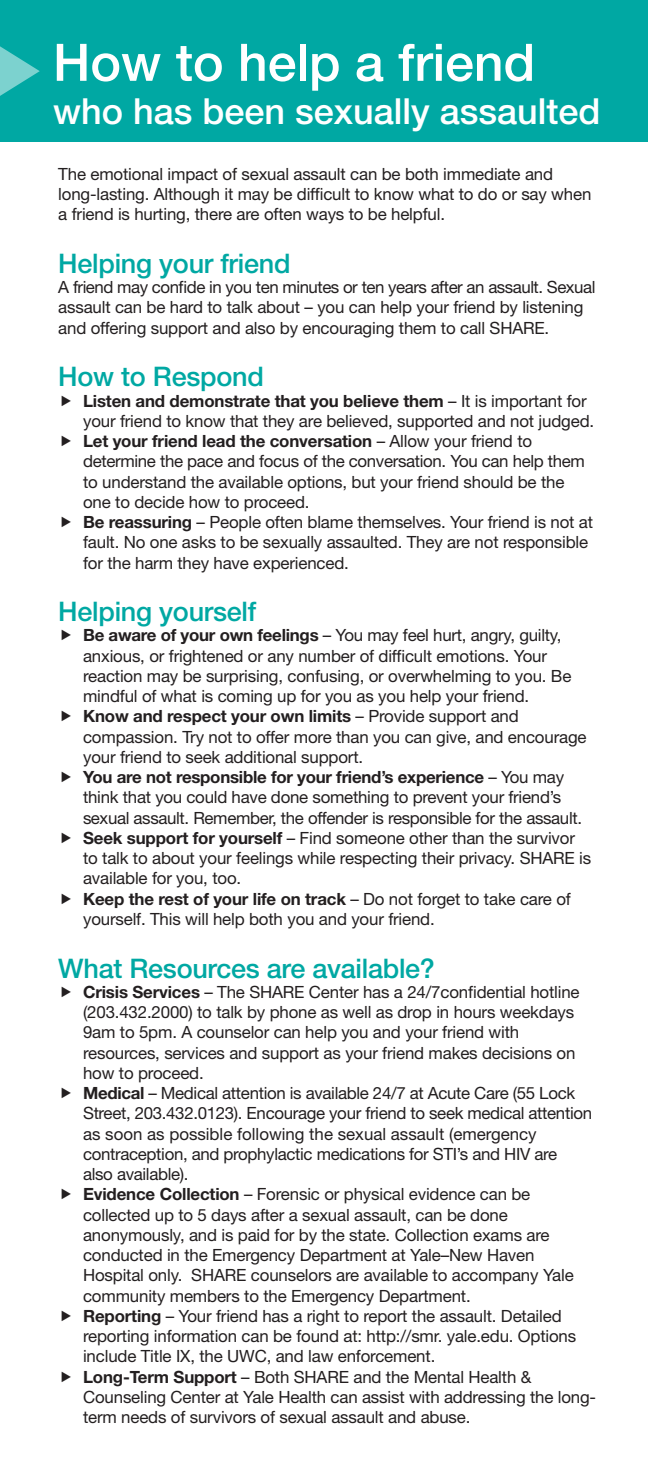
<style>
.page{position:relative;width:648px;height:1458px;background:#fff}
.page>*{position:absolute;margin:0;border:0;box-sizing:border-box;transform-origin:0 0}
.t1{font:500 51.75px "Helvetica Neue LT Std";color:#fff}
.t2{font:500 36px "Helvetica Neue LT Std";color:#fff}
.t3{font:500 27px "Helvetica Neue LT Std";letter-spacing:-.01em;color:#00a8a3}
.t4{font:16.88px/20.2px "Helvetica Neue LT Std";letter-spacing:-.01em;color:#231f20}
.t5{font:700 16.88px "Helvetica Neue LT Std";letter-spacing:-.01em;color:#231f20}
.s1{font-weight:700}
.s2{font-weight:400}
</style>
<div class="page">
<div style="left:0;top:0;width:648px;height:142px;background:#00a8a3"></div>
<svg style="left:0;top:46px;width:40px;height:50px"></svg>
<p class="t1" style="left:53px;top:32px;width:484px">How to help a friend</p>
<p class="t2" style="left:53px;top:90px;width:549px">who has been sexually assaulted</p>
<p class="t4" style="left:58px;top:163px;width:535px">The emotional impact of sexual assault can be both immediate and long-lasting. Although it may be difficult to know what to do or say when a friend is hurting, there are often ways to be helpful.</p>
<p class="t3" style="left:58px;top:247px;width:234px">Helping your friend</p>
<p class="t4" style="left:58px;top:277px;width:539px">A friend may confide in you ten minutes or ten years after an assault. Sexual assault can be hard to talk about – you can help your friend by listening and offering support and also by encouraging them to call SHARE.</p>
<p class="t3" style="left:58px;top:361px;width:207px">How to Respond</p>
<p class="t4" style="left:83px;top:390px;width:513px"><span class="s1">Listen and demonstrate that you believe them</span> – It is important for your friend to know that they are believed, supported and not judged.</p>
<p class="t4" style="left:83px;top:431px;width:503px"><span class="s1">Let your friend lead the conversation</span> – Allow your friend to determine the pace and focus of the conversation. You can help them</p>
<p class="t4" style="left:83px;top:471px;width:483px">to understand the available options, but your friend should be the</p>
<p class="t4" style="left:83px;top:491px;width:228px">one to decide how to proceed.</p>
<p class="t4" style="left:83px;top:512px;width:512px"><span class="s1">Be reassuring</span> – People often blame themselves. Your friend is not at</p>
<p class="t4" style="left:83px;top:532px;width:507px">fault. No one asks to be sexually assaulted. They are not responsible</p>
<p class="t4" style="left:83px;top:552px;width:267px">for the harm they have experienced.</p>
<p class="t3" style="left:58px;top:595px;width:200px">Helping yourself</p>
<p class="t4" style="left:83px;top:625px;width:480px"><span class="s1">Be aware of your own feelings</span> – You may feel hurt, angry, guilty, anxious, or frightened or any number of difficult emotions. Your</p>
<p class="t4" style="left:83px;top:666px;width:490px">reaction may be surprising, confusing, or overwhelming to you. Be</p>
<p class="t4" style="left:83px;top:686px;width:448px">mindful of what is coming up for you as you help your friend.</p>
<p class="t5" style="left:83px;top:706px;width:437px">Know and respect your own limits <span class="s2">– Provide support and</span></p>
<p class="t4" style="left:83px;top:726px;width:505px">compassion. Try not to offer more than you can give, and encourage</p>
<p class="t4" style="left:83px;top:747px;width:282px">your friend to seek additional support.</p>
<p class="t5" style="left:83px;top:767px;width:483px">You are not responsible for your friend’s experience <span class="s2">– You may</span></p>
<p class="t4" style="left:83px;top:787px;width:480px">think that you could have done something to prevent your friend’s</p>
<p class="t4" style="left:83px;top:807px;width:501px">sexual assault. Remember, the offender is responsible for the assault.</p>
<p class="t4" style="left:83px;top:828px;width:493px"><span class="s1">Seek support for yourself</span> – Find someone other than the survivor</p>
<p class="t4" style="left:83px;top:848px;width:510px">to talk to about your feelings while respecting their privacy. SHARE is</p>
<p class="t4" style="left:83px;top:868px;width:160px">available for you, too.</p>
<p class="t5" style="left:83px;top:888px;width:489px">Keep the rest of your life on track <span class="s2">– Do not forget to take care of</span></p>
<p class="t4" style="left:83px;top:909px;width:353px">yourself. This will help both you and your friend.</p>
<p class="t3" style="left:58px;top:952px;width:378px">What Resources are available?</p>
<p class="t4" style="left:83px;top:981px;width:498px"><span class="s1">Crisis Services</span> – The SHARE Center has a 24/7confidential hotline</p>
<p class="t4" style="left:83px;top:1002px;width:493px">(203.432.2000) to talk by phone as well as drop in hours weekdays</p>
<p class="t4" style="left:83px;top:1022px;width:438px">9am to 5pm. A counselor can help you and your friend with</p>
<p class="t4" style="left:83px;top:1042px;width:494px">resources, services and support as your friend makes decisions on</p>
<p class="t4" style="left:83px;top:1062px;width:122px">how to proceed.</p>
<p class="t4" style="left:83px;top:1083px;width:494px"><span class="s1">Medical</span> – Medical attention is available 24/7 at Acute Care (55 Lock</p>
<p class="t4" style="left:83px;top:1103px;width:511px">Street, 203.432.0123). Encourage your friend to seek medical attention</p>
<p class="t4" style="left:83px;top:1123px;width:476px">as soon as possible following the sexual assault (emergency contraception, and prophylactic medications for STI’s and HIV are</p>
<p class="t4" style="left:83px;top:1164px;width:107px">also available).</p>
<p class="t4" style="left:83px;top:1184px;width:449px"><span class="s1">Evidence Collection</span> – Forensic or physical evidence can be</p>
<p class="t4" style="left:83px;top:1204px;width:426px">collected up to 5 days after a sexual assault, can be done</p>
<p class="t4" style="left:83px;top:1224px;width:468px">anonymously, and is paid for by the state. Collection exams are</p>
<p class="t4" style="left:83px;top:1245px;width:453px">conducted in the Emergency Department at Yale–New Haven</p>
<p class="t4" style="left:83px;top:1265px;width:492px">Hospital only. SHARE counselors are available to accompany Yale</p>
<p class="t4" style="left:83px;top:1285px;width:389px">community members to the Emergency Department.</p>
<p class="t4" style="left:83px;top:1305px;width:480px"><span class="s1">Reporting</span> – Your friend has a right to report the assault. Detailed</p>
<p class="t4" style="left:83px;top:1326px;width:495px">reporting information can be found at: http://smr. yale.edu. Options</p>
<p class="t4" style="left:83px;top:1346px;width:354px">include Title IX, the UWC, and law enforcement.</p>
<p class="t4" style="left:83px;top:1366px;width:450px"><span class="s1">Long-Term Support</span> – Both SHARE and the Mental Health &amp;</p>
<p class="t4" style="left:83px;top:1386px;width:515px">Counseling Center at Yale Health can assist with addressing the long-</p>
<p class="t4" style="left:83px;top:1407px;width:389px">term needs of survivors of sexual assault and abuse.</p>
</div>
